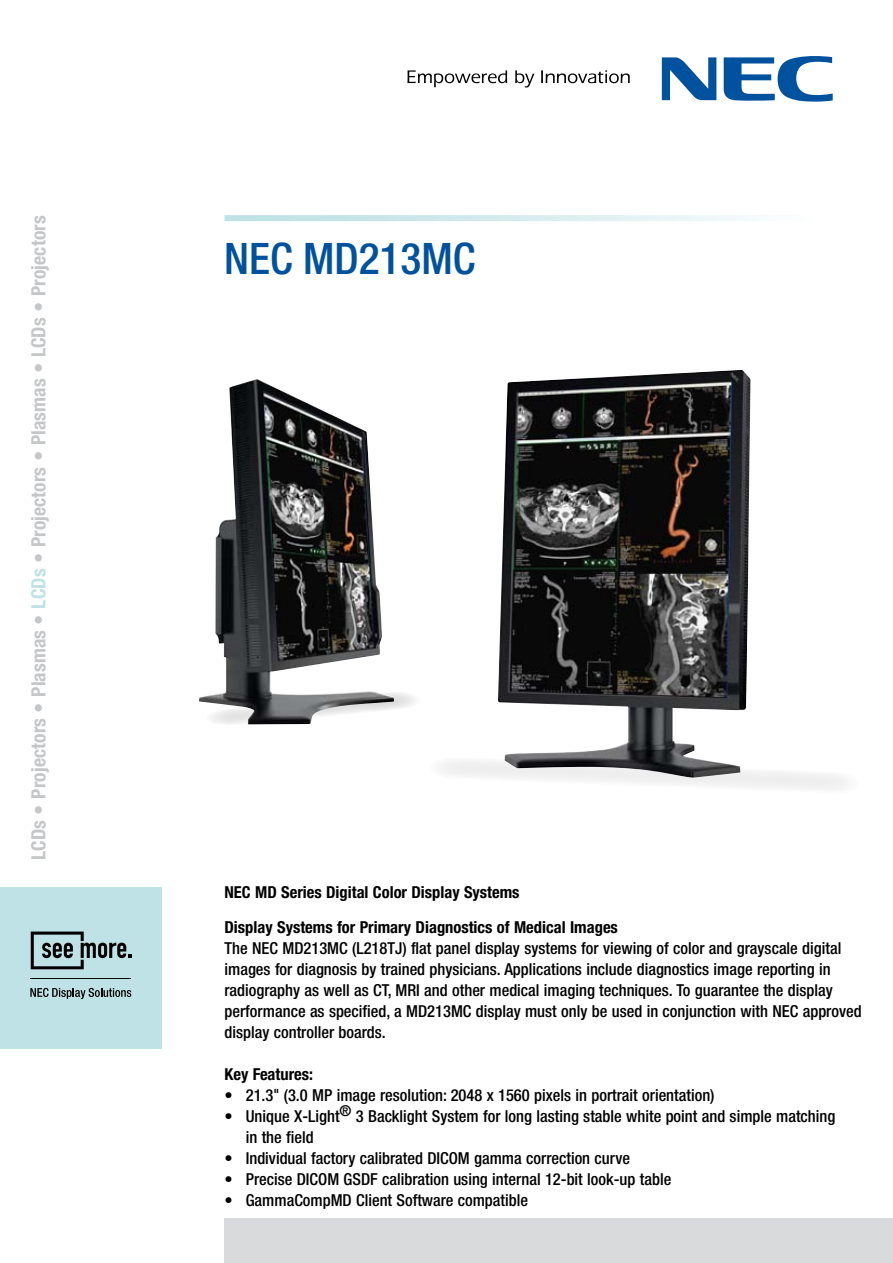
<style>
.page{position:relative;width:893px;height:1263px;background:#fff}
.page>*{position:absolute;margin:0;border:0;box-sizing:border-box;transform-origin:0 0}
.t1{font:500 condensed 43.5px "Helvetica Neue LT Pro";color:#00519e}
.t2{font:700 condensed 19.65px "Helvetica Neue LT Pro";letter-spacing:.005em;color:#c5c6c8}
.t3{font:500 condensed 16.5px/21px "Helvetica Neue LT Pro";color:#000}
.t4{font:700 condensed 16.5px/34.5px "Helvetica Neue LT Pro";color:#000}
.s1{color:#bee2e6}
</style>
<div class="page">
<svg style="left:407px;top:70px;width:100px;height:17px"></svg>
<svg style="left:515px;top:70px;width:19px;height:17px"></svg>
<svg style="left:541px;top:70px;width:89px;height:13px"></svg>
<svg style="left:662px;top:57px;width:54px;height:43px"></svg>
<svg style="left:724px;top:56px;width:109px;height:46px"></svg>
<div style="left:0;top:887px;width:162px;height:162px;background:#bee2e6"></div>
<div style="left:224px;top:1218px;width:669px;height:45px;background:#d9dadb"></div>
<svg style="left:225px;top:215px;width:522px;height:6px"></svg>
<svg style="left:30px;top:988px;width:101px;height:11px"></svg>
<svg style="left:31px;top:931px;width:100px;height:38px"></svg>
<hr style="left:30px;top:978px;width:101px;height:1px;background:#000">
<svg style="left:248px;top:692px;width:168px;height:33px"></svg>
<img style="left:199px;top:379px;width:195px;height:345px">
<svg style="left:441px;top:761px;width:406px;height:28px"></svg>
<img style="left:498px;top:370px;width:252px;height:408px">
<p class="t2" style="left:27px;top:860px;width:646px;rotate:-90deg">LCDs • Projectors • Plasmas • <span class="s1">LCDs</span> • Projectors • Plasmas • LCDs • Projectors</p>
<h1 class="t1" style="left:224px;top:232px;width:253px">NEC MD213MC</h1>
<p class="t4" style="left:225px;top:875px;width:395px">NEC MD Series Digital Color Display Systems<br>Display Systems for Primary Diagnostics of Medical Images</p>
<p class="t3" style="left:225px;top:937px;width:639px">The NEC MD213MC (L218TJ) flat panel display systems for viewing of color and grayscale digital images for diagnosis by trained physicians. Applications include diagnostics image reporting in radiography as well as CT, MRI and other medical imaging techniques. To guarantee the display performance as specified, a MD213MC display must only be used in conjunction with NEC approved display controller boards.</p>
<p class="t4" style="left:225px;top:1057px;width:90px">Key Features:</p>
<p class="t3" style="left:225px;top:1084px;width:492px">• 21.3<sup>"</sup> (3.0 MP image resolution: 2048 x 1560 pixels in portrait orientation)</p>
<p class="t3" style="left:246px;top:1105px;width:591px;text-indent:-21px">• Unique X-Light<sup>®</sup> 3 Backlight System for long lasting stable white point and simple matching in the field</p>
<p class="t3" style="left:224px;top:1147px;width:407px">• Individual factory calibrated DICOM gamma correction curve</p>
<p class="t3" style="left:224px;top:1168px;width:448px">• Precise DICOM GSDF calibration using internal 12-bit look-up table</p>
<p class="t3" style="left:224px;top:1189px;width:305px">• GammaCompMD Client Software compatible</p>
</div>
